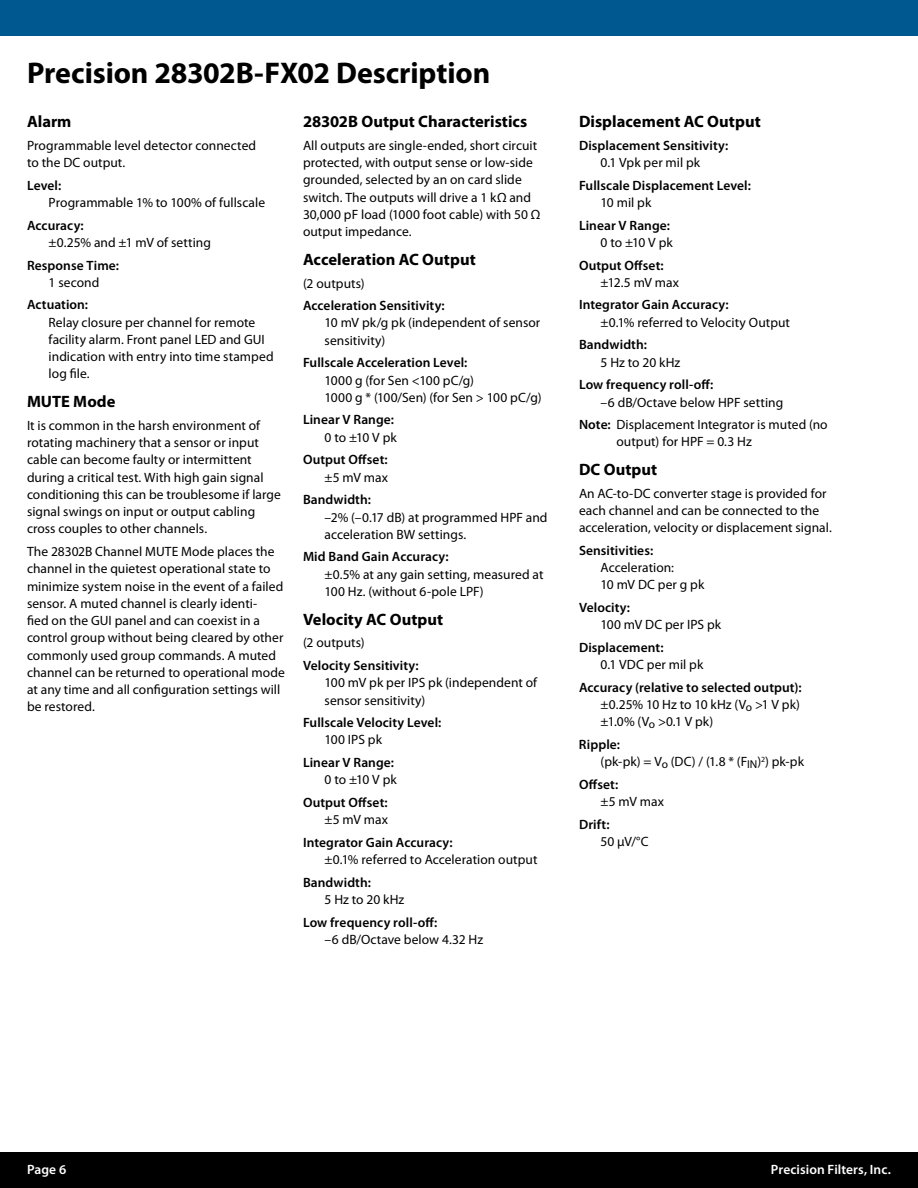
<style>
.page{position:relative;width:918px;height:1188px;background:#fff}
.page>*{position:absolute;margin:0;border:0;box-sizing:border-box;transform-origin:0 0}
.t1{font:700 30px "Myriad Pro";letter-spacing:-.005em;color:#000}
.t2{font:700 16.5px "Myriad Pro";letter-spacing:.005em;color:#000}
.t3{font:13.5px/17.2px "Myriad Pro";letter-spacing:.005em;color:#000}
.t4{font:600 13.5px "Myriad Pro";letter-spacing:.005em;color:#000}
.t5{font:600 13.5px "Myriad Pro";letter-spacing:.005em;color:#fff}
.s1{font-weight:600}
</style>
<div class="page">
<div style="left:0;top:0;width:918px;height:36px;background:#005890"></div>
<div style="left:0;top:1152px;width:918px;height:36px;background:#000"></div>
<h1 class="t1" style="left:27px;top:53px;width:465px">Precision 28302B-FX02 Description</h1>
<p class="t2" style="left:27px;top:111px;width:46px">Alarm</p>
<p class="t3" style="left:27px;top:136px;width:231px">Programmable level detector connected to the DC output.</p>
<p class="t4" style="left:27px;top:177px;width:36px">Level:</p>
<p class="t3" style="left:49px;top:194px;width:218px">Programmable 1% to 100% of fullscale</p>
<p class="t4" style="left:27px;top:217px;width:58px">Accuracy:</p>
<p class="t3" style="left:49px;top:234px;width:164px">±0.25% and ±1 mV of setting</p>
<p class="t4" style="left:27px;top:256px;width:94px">Response Time:</p>
<p class="t3" style="left:49px;top:273px;width:52px">1 second</p>
<p class="t4" style="left:27px;top:296px;width:63px">Actuation:</p>
<p class="t3" style="left:49px;top:313px;width:227px">Relay closure per channel for remote facility alarm. Front panel LED and GUI indication with entry into time stamped log file.</p>
<p class="t2" style="left:27px;top:391px;width:90px">MUTE Mode</p>
<p class="t3" style="left:27px;top:417px;width:255px">It is common in the harsh environment of rotating machinery that a sensor or input cable can become faulty or intermittent during a critical test. With high gain signal conditioning this can be troublesome if large signal swings on input or output cabling cross couples to other channels.</p>
<p class="t3" style="left:27px;top:543px;width:260px">The 28302B Channel MUTE Mode places the channel in the quietest operational state to minimize system noise in the event of a failed sensor. A muted channel is clearly identi-<br>fied on the GUI panel and can coexist in a control group without being cleared by other commonly used group commands. A muted channel can be returned to operational mode at any time and all configuration settings will be restored.</p>
<p class="t2" style="left:303px;top:111px;width:226px">28302B Output Characteristics</p>
<p class="t3" style="left:303px;top:136px;width:239px">All outputs are single-ended, short circuit protected, with output sense or low-side grounded, selected by an on card slide switch. The outputs will drive a 1 kΩ and 30,000 pF load (1000 foot cable) with 50 Ω output impedance.</p>
<p class="t2" style="left:303px;top:249px;width:174px">Acceleration AC Output</p>
<p class="t3" style="left:303px;top:274px;width:63px">(2 outputs)</p>
<p class="t4" style="left:303px;top:297px;width:143px">Acceleration Sensitivity:</p>
<p class="t3" style="left:325px;top:314px;width:217px">10 mV pk/g pk (independent of sensor sensitivity)</p>
<p class="t4" style="left:303px;top:354px;width:166px">Fullscale Acceleration Level:</p>
<p class="t3" style="left:325px;top:371px;width:218px">1000 g (for Sen &lt;100 pC/g)<br>1000 g * (100/Sen) (for Sen &gt; 100 pC/g)</p>
<p class="t4" style="left:303px;top:411px;width:93px">Linear V Range:</p>
<p class="t3" style="left:325px;top:428px;width:74px">0 to ±10 V pk</p>
<p class="t4" style="left:303px;top:451px;width:86px">Output Offset:</p>
<p class="t3" style="left:325px;top:468px;width:65px">±5 mV max</p>
<p class="t4" style="left:303px;top:491px;width:69px">Bandwidth:</p>
<p class="t3" style="left:325px;top:508px;width:224px">–2% (–0.17 dB) at programmed HPF and acceleration BW settings.</p>
<p class="t4" style="left:303px;top:548px;width:147px">Mid Band Gain Accuracy:</p>
<p class="t3" style="left:325px;top:565px;width:220px">±0.5% at any gain setting, measured at<br>100 Hz. (without 6-pole LPF)</p>
<p class="t2" style="left:303px;top:608px;width:142px">Velocity AC Output</p>
<p class="t3" style="left:303px;top:634px;width:63px">(2 outputs)</p>
<p class="t4" style="left:303px;top:657px;width:117px">Velocity Sensitivity:</p>
<p class="t3" style="left:325px;top:674px;width:214px">100 mV pk per IPS pk (independent of sensor sensitivity)</p>
<p class="t4" style="left:303px;top:714px;width:140px">Fullscale Velocity Level:</p>
<p class="t3" style="left:325px;top:731px;width:59px">100 IPS pk</p>
<p class="t4" style="left:303px;top:754px;width:93px">Linear V Range:</p>
<p class="t3" style="left:325px;top:771px;width:74px">0 to ±10 V pk</p>
<p class="t4" style="left:303px;top:794px;width:86px">Output Offset:</p>
<p class="t3" style="left:325px;top:811px;width:65px">±5 mV max</p>
<p class="t4" style="left:303px;top:834px;width:151px">Integrator Gain Accuracy:</p>
<p class="t3" style="left:325px;top:851px;width:214px">±0.1% referred to Acceleration output</p>
<p class="t4" style="left:303px;top:874px;width:69px">Bandwidth:</p>
<p class="t3" style="left:325px;top:891px;width:81px">5 Hz to 20 kHz</p>
<p class="t4" style="left:303px;top:914px;width:136px">Low frequency roll-off:</p>
<p class="t3" style="left:325px;top:931px;width:160px">–6 dB/Octave below 4.32 Hz</p>
<p class="t2" style="left:579px;top:111px;width:183px">Displacement AC Output</p>
<p class="t4" style="left:579px;top:137px;width:151px">Displacement Sensitivity:</p>
<p class="t3" style="left:601px;top:154px;width:101px">0.1 Vpk per mil pk</p>
<p class="t4" style="left:579px;top:177px;width:174px">Fullscale Displacement Level:</p>
<p class="t3" style="left:601px;top:194px;width:52px">10 mil pk</p>
<p class="t4" style="left:579px;top:217px;width:93px">Linear V Range:</p>
<p class="t3" style="left:601px;top:234px;width:74px">0 to ±10 V pk</p>
<p class="t4" style="left:579px;top:256px;width:86px">Output Offset:</p>
<p class="t3" style="left:601px;top:273px;width:80px">±12.5 mV max</p>
<p class="t4" style="left:579px;top:296px;width:151px">Integrator Gain Accuracy:</p>
<p class="t3" style="left:601px;top:313px;width:191px">±0.1% referred to Velocity Output</p>
<p class="t4" style="left:579px;top:336px;width:69px">Bandwidth:</p>
<p class="t3" style="left:601px;top:353px;width:81px">5 Hz to 20 kHz</p>
<p class="t4" style="left:579px;top:376px;width:136px">Low frequency roll-off:</p>
<p class="t3" style="left:579px;top:390px;width:250px;line-height:22.6px;text-indent:22px">–6 dB/Octave below HPF setting<br><span class="s1">Note:</span> Displacement Integrator is muted (no</p>
<p class="t3" style="left:617px;top:433px;width:137px">output) for HPF = 0.3 Hz</p>
<p class="t2" style="left:579px;top:459px;width:80px">DC Output</p>
<p class="t3" style="left:579px;top:484px;width:254px">An AC-to-DC converter stage is provided for each channel and can be connected to the acceleration, velocity or displacement signal.</p>
<p class="t4" style="left:579px;top:542px;width:76px">Sensitivities:</p>
<p class="t3" style="left:601px;top:559px;width:105px">Acceleration:<br>10 mV DC per g pk</p>
<p class="t4" style="left:579px;top:599px;width:53px">Velocity:</p>
<p class="t3" style="left:601px;top:616px;width:122px">100 mV DC per IPS pk</p>
<p class="t4" style="left:579px;top:639px;width:86px">Displacement:</p>
<p class="t3" style="left:601px;top:656px;width:104px">0.1 VDC per mil pk</p>
<p class="t3" style="left:601px;top:679px;width:203px;text-align:justify;text-indent:-22px"><span class="s1">Accuracy (relative to selected output): </span>±0.25% 10 Hz to 10 kHz (V<sub>o</sub> &gt;1 V pk) ±1.0% (V<sub>o</sub> &gt;0.1 V pk)</p>
<p class="t3" style="left:601px;top:736px;width:205px;text-indent:-22px"><span class="s1">Ripple:<br></span>(pk-pk) = V<sub>o</sub> (DC) / (1.8 * (F<sub>IN</sub>)<sup>2</sup>) pk-pk</p>
<p class="t4" style="left:579px;top:776px;width:41px">Offset:</p>
<p class="t3" style="left:601px;top:793px;width:65px">±5 mV max</p>
<p class="t4" style="left:579px;top:816px;width:32px">Drift:</p>
<p class="t3" style="left:601px;top:833px;width:49px">50 µV/°C</p>
<p class="t5" style="left:27px;top:1161px;width:41px">Page 6</p>
<p class="t5" style="left:771px;top:1161px;width:122px">Precision Filters, Inc.</p>
</div>
